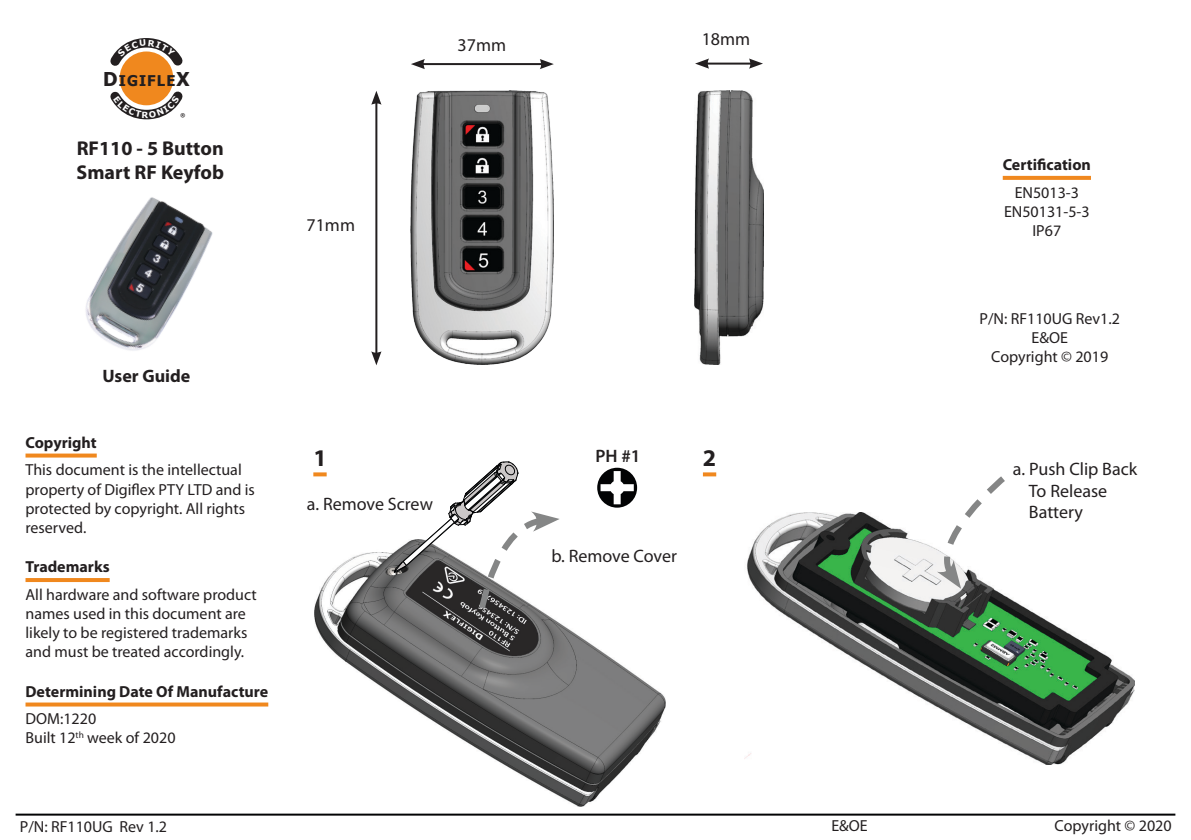
<style>
.page{position:relative;width:1191px;height:840px;background:#fff}
.page>*{position:absolute;margin:0;border:0;box-sizing:border-box;transform-origin:0 0}
.Heading_2{font:700 24px "Myriad Pro";color:#231f20}
.t1{font:700 20px/24px "Myriad Pro";color:#231f20}
.t2{font:18px/21.6px "Myriad Pro";color:#231f20}
.t3{font:700 18px "Myriad Pro";color:#231f20}
.t4{font:600 18px "Myriad Pro";color:#231f20}
.Body_Text{font:16px/19.2px "Myriad Pro";color:#231f20}
.Heading_2-2{font:700 16px "Myriad Pro";color:#231f20}
.t5{font:700 14.8px "Tahoma";letter-spacing:.07em;color:#231f20}
.t6{font:700 5.2px "Tahoma";color:#231f20}
.s1{font-size:19px}
</style>
<div class="page">
<svg style="left:26px;top:453px;width:71px;height:4px"></svg>
<svg style="left:26px;top:578px;width:84px;height:3px"></svg>
<svg style="left:26px;top:702px;width:242px;height:4px"></svg>
<svg style="left:313px;top:472px;width:14px;height:4px"></svg>
<svg style="left:703px;top:472px;width:13px;height:4px"></svg>
<img style="left:315px;top:552px;width:351px;height:253px">
<img style="left:410px;top:91px;width:144px;height:273px">
<img style="left:694px;top:91px;width:69px;height:273px">
<svg style="left:597px;top:467px;width:40px;height:40px"></svg>
<svg style="left:1002px;top:176px;width:89px;height:4px"></svg>
<img style="left:85px;top:197px;width:128px;height:154px">
<div style="left:120px;top:51px;width:53px;height:54px;background:#f0881e;border-radius:50%"></div>
<img style="left:744px;top:512px;width:390px;height:251px">
<svg style="left:928px;top:476px;width:81px;height:112px"></svg>
<svg style="left:392px;top:461px;width:167px;height:152px"></svg>
<hr style="left:422px;top:63px;width:121px;height:2px;background:#231f20">
<svg style="left:411px;top:59px;width:14px;height:10px"></svg>
<svg style="left:540px;top:59px;width:14px;height:10px"></svg>
<hr style="left:706px;top:63px;width:46px;height:2px;background:#231f20">
<svg style="left:695px;top:58px;width:14px;height:11px"></svg>
<svg style="left:749px;top:58px;width:14px;height:11px"></svg>
<hr style="left:375px;top:102px;width:2px;height:252px;background:#231f20">
<svg style="left:371px;top:351px;width:10px;height:14px"></svg>
<svg style="left:371px;top:91px;width:10px;height:14px"></svg>
<hr style="left:16px;top:813px;width:1159px;height:2px;background:#020304">
<svg style="left:110px;top:84px;width:73px;height:36px"></svg>
<svg style="left:110px;top:38px;width:73px;height:36px"></svg>
<p class="t5" style="left:103px;top:70px;width:88px"><span class="s1">D</span>IGIFLE<span class="s1">X</span></p>
<p class="t6" style="left:181px;top:111px;width:6px">®</p>
<p class="t1" style="left:77px;top:136px;width:149px">RF110 - 5 Button<br>Smart RF Keyfob</p>
<p class="t2" style="left:306px;top:214px;width:50px">71mm</p>
<p class="t2" style="left:457px;top:34px;width:50px">37mm</p>
<p class="t2" style="left:701px;top:28px;width:50px">18mm</p>
<p class="t3" style="left:103px;top:365px;width:89px">User Guide</p>
<p class="Heading_2-2" style="left:26px;top:433px;width:73px">Copyright</p>
<p class="Body_Text" style="left:26px;top:460px;width:231px">This document is the intellectual property of Digiflex PTY LTD and is protected by copyright. All rights reserved.</p>
<p class="Heading_2-2" style="left:26px;top:557px;width:86px">Trademarks</p>
<p class="Body_Text" style="left:26px;top:584px;width:233px">All hardware and software product names used in this document are likely to be registered trademarks and must be treated accordingly.</p>
<p class="Heading_2-2" style="left:26px;top:681px;width:244px">Determining Date Of Manufacture</p>
<p class="Body_Text" style="left:26px;top:709px;width:151px">DOM:1220<br>Built 12<sup>th</sup> week of 2020</p>
<p class="t4" style="left:595px;top:446px;width:46px">PH #1</p>
<p class="Heading_2" style="left:313px;top:444px;width:15px">1</p>
<p class="Heading_2" style="left:703px;top:444px;width:15px">2</p>
<p class="t2" style="left:307px;top:493px;width:128px">a. Remove Screw</p>
<p class="t2" style="left:551px;top:545px;width:127px">b. Remove Cover</p>
<p class="Heading_2-2" style="left:1002px;top:155px;width:90px">Certification</p>
<p class="Body_Text" style="left:1014px;top:183px;width:66px">EN5013-3</p>
<p class="Body_Text" style="left:1004px;top:202px;width:87px">EN50131-5-3</p>
<p class="Body_Text" style="left:1032px;top:221px;width:30px">IP67</p>
<p class="Body_Text" style="left:979px;top:309px;width:142px">P/N: RF110UG Rev1.2</p>
<p class="Body_Text" style="left:1031px;top:328px;width:38px">E&amp;OE</p>
<p class="Body_Text" style="left:991px;top:347px;width:118px">Copyright © 2019</p>
<p class="t2" style="left:1013px;top:458px;width:126px">a. Push Clip Back</p>
<p class="t2" style="left:1029px;top:480px;width:80px">To Release<br>Battery</p>
<p class="Body_Text" style="left:20px;top:817px;width:149px">P/N: RF110UG Rev 1.2</p>
<p class="Body_Text" style="left:831px;top:815px;width:38px">E&amp;OE</p>
<p class="Body_Text" style="left:1054px;top:815px;width:118px">Copyright © 2020</p>
</div>
